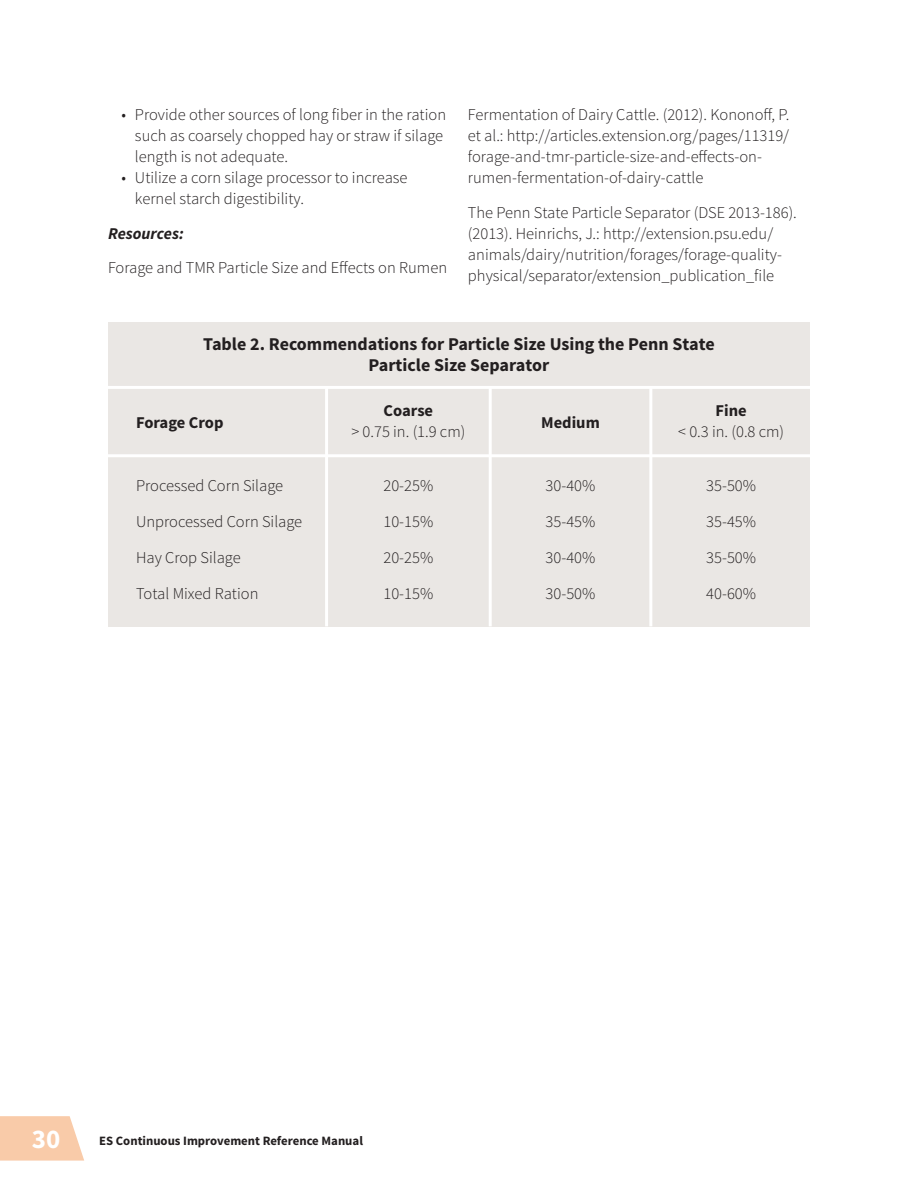
<style>
.page{position:relative;width:918px;height:1188px;background:#fff}
.page>*{position:absolute;margin:0;border:0;box-sizing:border-box;transform-origin:0 0}
.t1{font:700 27px "Source Sans Pro";color:#fff}
.t2{font:700 18px/21px "Source Sans Pro";color:#231f20;text-align:center}
.t3{font:300 16.5px/21px "Source Sans Pro";color:#231f20}
.t4{font:700 16.5px "Source Sans Pro";color:#231f20}
.t5{font:italic 700 16.5px "Source Sans Pro";color:#231f20}
.t6{font:700 12.75px "Source Sans Pro";color:#231f20}
</style>
<div class="page">
<svg style="left:0;top:1116px;width:84px;height:45px;background:#f9cfb1"></svg>
<div style="left:108px;top:322px;width:702px;height:304px;background:#eae7e4"></div>
<hr style="left:108px;top:386px;width:702px;height:3px;background:#fff">
<hr style="left:108px;top:454px;width:702px;height:3px;background:#fff">
<hr style="left:325px;top:387px;width:3px;height:239px;background:#fff">
<hr style="left:649px;top:387px;width:3px;height:239px;background:#fff">
<hr style="left:489px;top:387px;width:3px;height:239px;background:#fff">
<p class="t3" style="left:135px;top:104px;width:313px;text-indent:-13px">• Provide other sources of long fiber in the ration such as coarsely chopped hay or straw if silage length is not adequate.</p>
<p class="t3" style="left:135px;top:167px;width:274px;text-indent:-13px">• Utilize a corn silage processor to increase kernel starch digestibility.</p>
<p class="t5" style="left:108px;top:223px;width:77px">Resources:</p>
<p class="t3" style="left:108px;top:257px;width:341px">Forage and TMR Particle Size and Effects on Rumen</p>
<p class="t3" style="left:468px;top:104px;width:323px">Fermentation of Dairy Cattle. (2012). Kononoff, P. et al.: http://articles.extension.org/pages/11319/ forage-and-tmr-particle-size-and-effects-on&shy;rumen-fermentation-of-dairy-cattle</p>
<p class="t3" style="left:468px;top:202px;width:330px">The Penn State Particle Separator (DSE 2013-186). (2013). Heinrichs, J.: http://extension.psu.edu/ animals/dairy/nutrition/forages/forage-quality&shy;physical/separator/extension_publication_file</p>
<p class="t2" style="left:203px;top:334px;width:513px">Table 2. Recommendations for Particle Size Using the Penn State<br>Particle Size Separator</p>
<p class="t4" style="left:384px;top:400px;width:51px">Coarse</p>
<p class="t4" style="left:716px;top:400px;width:33px">Fine</p>
<p class="t4" style="left:136px;top:412px;width:89px">Forage Crop</p>
<p class="t4" style="left:541px;top:412px;width:60px">Medium</p>
<p class="t3" style="left:351px;top:421px;width:115px">&gt; 0.75 in. (1.9 cm)</p>
<p class="t3" style="left:678px;top:421px;width:108px">&lt; 0.3 in. (0.8 cm)</p>
<p class="t3" style="left:136px;top:475px;width:149px">Processed Corn Silage</p>
<p class="t3" style="left:136px;top:511px;width:168px">Unprocessed Corn Silage</p>
<p class="t3" style="left:136px;top:547px;width:106px">Hay Crop Silage</p>
<p class="t3" style="left:136px;top:583px;width:124px">Total Mixed Ration</p>
<p class="t3" style="left:383px;top:475px;width:51px">20-25%</p>
<p class="t3" style="left:383px;top:511px;width:51px">10-15%</p>
<p class="t3" style="left:383px;top:547px;width:51px">20-25%</p>
<p class="t3" style="left:383px;top:583px;width:51px">10-15%</p>
<p class="t3" style="left:546px;top:475px;width:51px">30-40%</p>
<p class="t3" style="left:546px;top:511px;width:51px">35-45%</p>
<p class="t3" style="left:546px;top:547px;width:51px">30-40%</p>
<p class="t3" style="left:546px;top:583px;width:51px">30-50%</p>
<p class="t3" style="left:706px;top:475px;width:51px">35-50%</p>
<p class="t3" style="left:706px;top:511px;width:51px">35-45%</p>
<p class="t3" style="left:706px;top:547px;width:51px">35-50%</p>
<p class="t3" style="left:706px;top:583px;width:51px">40-60%</p>
<h1 class="t1" style="left:32px;top:1121px;width:30px">30</h1>
<p class="t6" style="left:99px;top:1132px;width:265px">ES Continuous Improvement Reference Manual</p>
</div>
